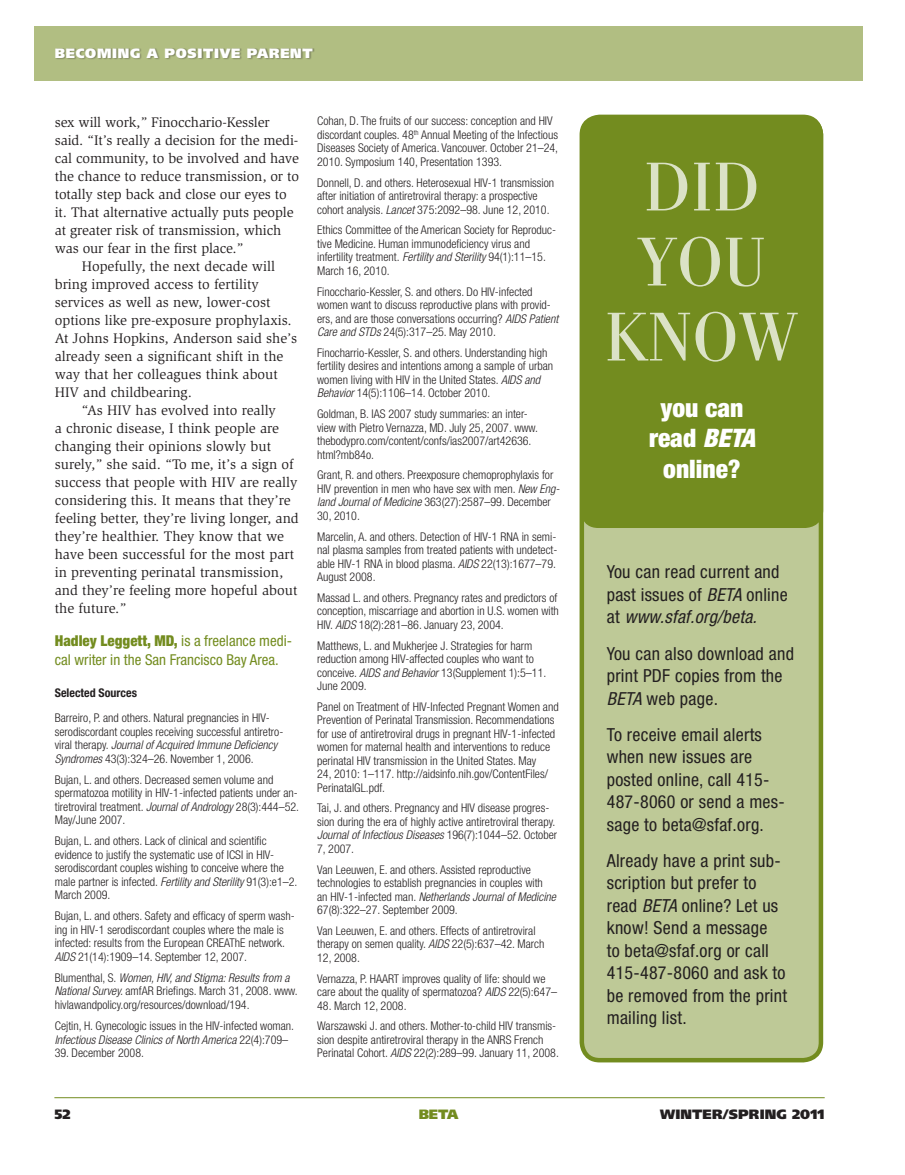
<style>
.page{position:relative;width:905px;height:1175px;background:#fff}
.page>*{position:absolute;margin:0;border:0;box-sizing:border-box;transform-origin:0 0}
.t1{font:69px/75px "Fenice";color:#dbe2c6;text-align:center}
.t2{font:900 condensed 25.5px/30.6px "Helvetica Neue";color:#fff;text-align:center}
.t3{font:condensed 18px/22.5px "Helvetica Neue";letter-spacing:.015em;color:#231f20}
.Byline_Bio{font:condensed 15px/19.5px "Helvetica Neue";color:#738c1f}
.Main_Body_Text{font:14.25px/18px "Slimbach";color:#231f20}
.t4{font:900 13.5px "Frutiger";letter-spacing:.05em;color:#fff}
.t5{font:900 13.5px "Frutiger";letter-spacing:.01em;color:#231f20}
.t6{font:900 13.5px "Frutiger";color:#738c1f}
.DW_Source_Body_Text{font:300 condensed 12px/13.5px "Helvetica Neue";color:#231f20}
.DW_Source_Title{font:700 condensed 12px "Helvetica Neue";color:#231f20}
.s1{font-weight:900}
.s2{font-style:italic}
</style>
<div class="page">
<div style="left:34px;top:27px;width:828px;height:54px;background:#b1be82"></div>
<div style="left:55px;top:48px;width:260px;height:13px;background:#231f20;opacity:.4"></div>
<hr style="left:54px;top:1097px;width:770px;height:1px;background:#738c1f">
<div style="left:582px;top:117px;width:238px;height:943px;background:#bec997;border-radius:18px"></div>
<div style="left:579px;top:115px;width:244px;height:947px;border:4px solid #738c1f;border-radius:18px"></div>
<div style="left:580px;top:116px;width:243px;height:412px;background:#738c1f;border-radius:18px"></div>
<p class="t4" style="left:55px;top:45px;width:259px">BECOMING A POSITIVE PARENT</p>
<p class="Main_Body_Text" style="left:55px;top:113px;width:246px">sex will work,” Finocchario-Kessler said. “It’s really a decision for the medi&shy;cal community, to be involved and have the chance to reduce transmission, or to totally step back and close our eyes to it. That alternative actually puts people at greater risk of transmission, which was our fear in the first place.”</p>
<p class="Main_Body_Text" style="left:55px;top:257px;width:244px;text-indent:27px">Hopefully, the next decade will bring improved access to fertility services as well as new, lower-cost options like pre-exposure prophylaxis.<br>At Johns Hopkins, Anderson said she’s already seen a significant shift in the way that her colleagues think about HIV and childbearing.</p>
<p class="Main_Body_Text" style="left:55px;top:401px;width:245px;text-indent:27px">“As HIV has evolved into really<br>a chronic disease, I think people are changing their opinions slowly but surely,” she said. “To me, it’s a sign of success that people with HIV are really considering this. It means that they’re feeling better, they’re living longer, and they’re healthier. They know that we have been successful for the most part in preventing perinatal transmission, and they’re feeling more hopeful about the future.”</p>
<p class="Byline_Bio" style="left:55px;top:630px;width:239px"><span class="s1">Hadley Leggett, MD,</span> is a freelance medi&shy;cal writer in the San Francisco Bay Area.</p>
<p class="DW_Source_Title" style="left:55px;top:685px;width:84px">Selected Sources</p>
<p class="DW_Source_Body_Text" style="left:55px;top:711px;width:230px">Barreiro, P. and others. Natural pregnancies in HIV&shy;serodiscordant couples receiving successful antiretro&shy;viral therapy. <span class="s2">Journal of Acquired Immune Deficiency Syndromes</span> 43(3):324–26. November 1, 2006.</p>
<p class="DW_Source_Body_Text" style="left:55px;top:772px;width:246px">Bujan, L. and others. Decreased semen volume and spermatozoa motility in HIV-1-infected patients under an&shy;tiretroviral treatment. <span class="s2">Journal of Andrology</span> 28(3):444–52.<br>May/June 2007.</p>
<p class="DW_Source_Body_Text" style="left:55px;top:834px;width:244px">Bujan, L. and others. Lack of clinical and scientific evidence to justify the systematic use of ICSI in HIV&shy;serodiscordant couples wishing to conceive where the male partner is infected. <span class="s2">Fertility and Sterility</span> 91(3):e1–2.<br>March 2009.</p>
<p class="DW_Source_Body_Text" style="left:55px;top:909px;width:241px">Bujan, L. and others. Safety and efficacy of sperm wash&shy;ing in HIV-1 serodiscordant couples where the male is infected: results from the European CREAThE network.<br><span class="s2">AIDS</span> 21(14):1909–14. September 12, 2007.</p>
<p class="DW_Source_Body_Text" style="left:55px;top:970px;width:244px">Blumenthal, S. <span class="s2">Women, HIV, and Stigma: Results from a<br>National Survey.</span> amfAR Briefings. March 31, 2008. www. hivlawandpolicy.org/resources/download/194.</p>
<p class="DW_Source_Body_Text" style="left:55px;top:1018px;width:241px">Cejtin, H. Gynecologic issues in the HIV-infected woman.<br><span class="s2">Infectious Disease Clinics of North America</span> 22(4):709–</p>
<p class="DW_Source_Body_Text" style="left:55px;top:1045px;width:91px">39. December 2008.</p>
<p class="DW_Source_Body_Text" style="left:317px;top:114px;width:242px">Cohan, D. The fruits of our success: conception and HIV discordant couples. 48<sup>th</sup> Annual Meeting of the Infectious Diseases Society of America. Vancouver. October 21–24, 2010. Symposium 140, Presentation 1393.</p>
<p class="DW_Source_Body_Text" style="left:317px;top:176px;width:238px">Donnell, D. and others. Heterosexual HIV-1 transmission after initiation of antiretroviral therapy: a prospective cohort analysis. <span class="s2">Lancet</span> 375:2092–98. June 12, 2010.</p>
<p class="DW_Source_Body_Text" style="left:317px;top:223px;width:240px">Ethics Committee of the American Society for Reproduc&shy;tive Medicine. Human immunodeficiency virus and infertility treatment. <span class="s2">Fertility and Sterility</span> 94(1):11–15.<br>March 16, 2010.</p>
<p class="DW_Source_Body_Text" style="left:317px;top:284px;width:243px">Finocchario-Kessler, S. and others. Do HIV-infected women want to discuss reproductive plans with provid&shy;ers, and are those conversations occurring? <span class="s2">AIDS Patient Care and STDs</span> 24(5):317–25. May 2010.</p>
<p class="DW_Source_Body_Text" style="left:317px;top:346px;width:237px">Finocharrio-Kessler, S. and others. Understanding high fertility desires and intentions among a sample of urban women living with HIV in the United States. <span class="s2">AIDS and Behavior</span> 14(5):1106–14. October 2010.</p>
<p class="DW_Source_Body_Text" style="left:317px;top:407px;width:222px">Goldman, B. IAS 2007 study summaries: an inter&shy;view with Pietro Vernazza, MD. July 25, 2007. www. thebodypro.com/content/confs/ias2007/art42636. html?mb84o.</p>
<p class="DW_Source_Body_Text" style="left:317px;top:468px;width:244px">Grant, R. and others. Preexposure chemoprophylaxis for HIV prevention in men who have sex with men. <span class="s2">New Eng&shy;land Journal of Medicine</span> 363(27):2587–99. December 30, 2010.</p>
<p class="DW_Source_Body_Text" style="left:317px;top:529px;width:242px;text-align:justify">Marcelin, A. and others. Detection of HIV-1 RNA in semi&shy;nal plasma samples from treated patients with undetect&shy;able HIV-1 RNA in blood plasma. <span class="s2">AIDS</span> 22(13):1677–79.<br>August 2008.</p>
<p class="DW_Source_Body_Text" style="left:317px;top:590px;width:243px">Massad L. and others. Pregnancy rates and predictors of conception, miscarriage and abortion in U.S. women with<br>HIV. <span class="s2">AIDS</span> 18(2):281–86. January 23, 2004.</p>
<p class="DW_Source_Body_Text" style="left:317px;top:638px;width:231px">Matthews, L. and Mukherjee J. Strategies for harm reduction among HIV-affected couples who want to conceive. <span class="s2">AIDS and Behavior</span> 13(Supplement 1):5–11.<br>June 2009.</p>
<p class="DW_Source_Body_Text" style="left:317px;top:699px;width:243px">Panel on Treatment of HIV-Infected Pregnant Women and Prevention of Perinatal Transmission. Recommendations for use of antiretroviral drugs in pregnant HIV-1-infected women for maternal health and interventions to reduce perinatal HIV transmission in the United States. May<br>24, 2010: 1–117. http://aidsinfo.nih.gov/ContentFiles/ PerinatalGL.pdf.</p>
<p class="DW_Source_Body_Text" style="left:317px;top:801px;width:241px">Tai, J. and others. Pregnancy and HIV disease progres&shy;sion during the era of highly active antiretroviral therapy.<br><span class="s2">Journal of Infectious Diseases</span> 196(7):1044–52. October 7, 2007.</p>
<p class="DW_Source_Body_Text" style="left:317px;top:862px;width:240px">Van Leeuwen, E. and others. Assisted reproductive technologies to establish pregnancies in couples with an HIV-1-infected man. <span class="s2">Netherlands Journal of Medicine </span>67(8):322–27. September 2009.</p>
<p class="DW_Source_Body_Text" style="left:317px;top:923px;width:229px">Van Leeuwen, E. and others. Effects of antiretroviral therapy on semen quality. <span class="s2">AIDS</span> 22(5):637–42. March<br>12, 2008.</p>
<p class="DW_Source_Body_Text" style="left:317px;top:971px;width:241px">Vernazza, P. HAART improves quality of life: should we care about the quality of spermatozoa? <span class="s2">AIDS</span> 22(5):647–</p>
<p class="DW_Source_Body_Text" style="left:317px;top:998px;width:91px">48. March 12, 2008.</p>
<p class="DW_Source_Body_Text" style="left:317px;top:1019px;width:243px">Warszawski J. and others. Mother-to-child HIV transmis&shy;sion despite antiretroviral therapy in the ANRS French<br>Perinatal Cohort. <span class="s2">AIDS</span> 22(2):289–99. January 11, 2008.</p>
<p class="t1" style="left:606px;top:148px;width:193px">DID<br>YOU<br>KNOW</p>
<p class="t2" style="left:649px;top:392px;width:107px">you can read <span class="s2">BETA </span>online?</p>
<p class="t3" style="left:606px;top:560px;width:182px">You can read current and past issues of <span class="s2">BETA</span> online at <span class="s2">www.sfaf.org/beta.</span></p>
<p class="t3" style="left:606px;top:641px;width:189px">You can also download and print PDF copies from the<br><span class="s2">BETA</span> web page.</p>
<p class="t3" style="left:606px;top:722px;width:179px">To receive email alerts when new issues are posted online, call 415-<br>487-8060 or send a mes&shy;sage to beta@sfaf.org.</p>
<p class="t3" style="left:606px;top:848px;width:182px">Already have a print sub&shy;scription but prefer to read <span class="s2">BETA</span> online? Let us know! Send a message<br>to beta@sfaf.org or call<br>415-487-8060 and ask to be removed from the print mailing list.</p>
<p class="t5" style="left:54px;top:1106px;width:18px">52</p>
<p class="t6" style="left:419px;top:1106px;width:41px">BETA</p>
<p class="t5" style="left:660px;top:1106px;width:166px">WINTER/SPRING 2011</p>
</div>
